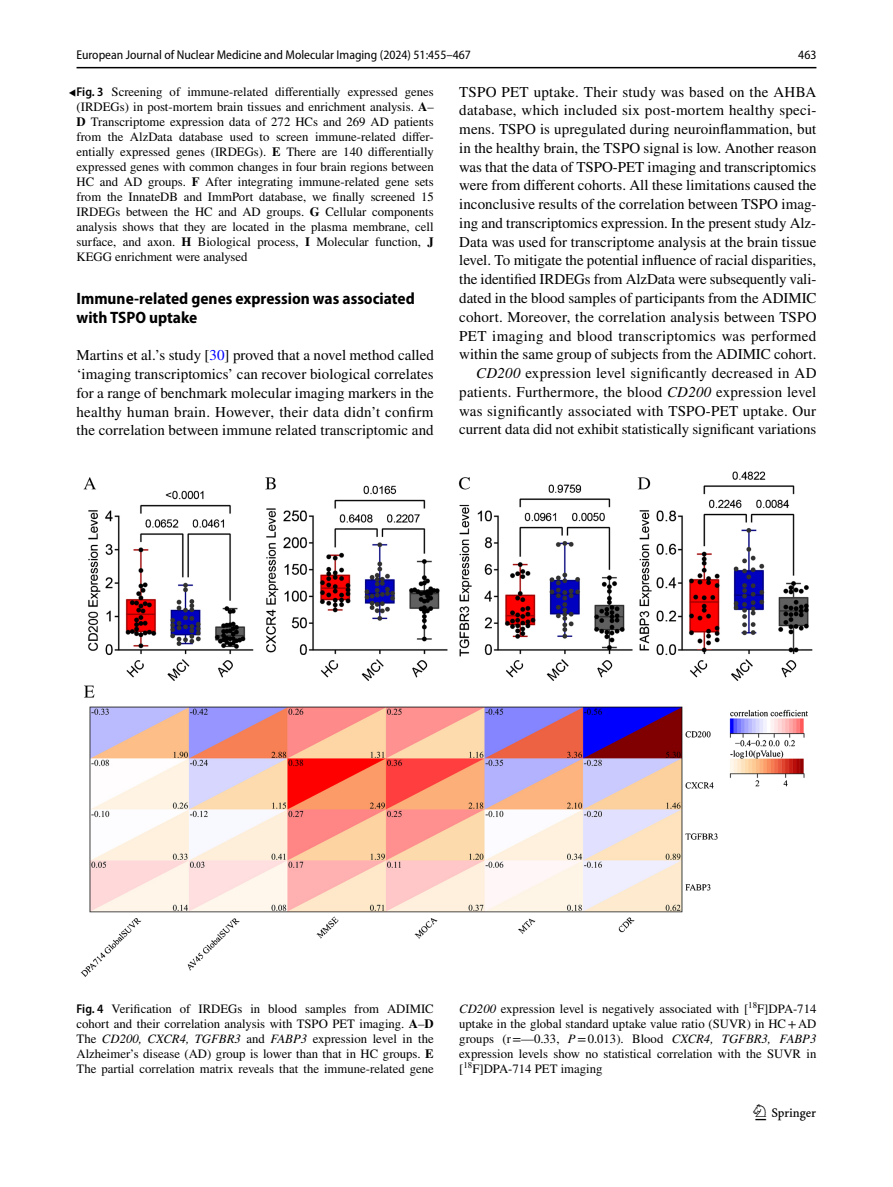
<style>
.page{position:relative;width:893px;height:1187px;background:#fff}
.page>*{position:absolute;margin:0;border:0;box-sizing:border-box;transform-origin:0 0}
.t1{font:22.5px "Springnew Regular 3";color:#000}
.t2{font:700 semi-condensed 16.5px/18.8px "Myriad Pro";color:#000}
.t3{font:15px/18.8px "STIX";color:#000;text-align:justify}
.t4{font:12.75px/15px "STIX";color:#000;text-align:justify}
.t5{font:semi-condensed 12.75px "Myriad Pro";color:#000}
.s1{font-family:"STIX Math";font-size:12px}
.s2{font-family:"Myriad Pro";font-weight:600;font-stretch:semi-condensed}
.s3{font-weight:700}
.s4{color:#00f}
.s5{font-style:italic}
</style>
<div class="page">
<hr style="left:77px;top:67px;width:739px;height:1px;background:#000">
<img style="left:81px;top:471px;width:731px;height:506px">
<p class="t5" style="left:77px;top:48px;width:396px">European Journal of Nuclear Medicine and Molecular Imaging (2024) 51:455–467</p>
<p class="t5" style="left:798px;top:48px;width:20px">463</p>
<p class="t4" style="left:77px;top:85px;width:359px;text-indent:-8px"><span class="s1">◂</span><span class="s2">Fig. 3</span> Screening of immune-related differentially expressed genes (IRDEGs) in post-mortem brain tissues and enrichment analysis. <span class="s3">A</span>– <span class="s3">D</span> Transcriptome expression data of 272 HCs and 269 AD patients from the AlzData database used to screen immune-related differ&shy;entially expressed genes (IRDEGs). <span class="s3">E</span> There are 140 differentially expressed genes with common changes in four brain regions between HC and AD groups. <span class="s3">F</span> After integrating immune-related gene sets from the InnateDB and ImmPort database, we finally screened 15<br>IRDEGs between the HC and AD groups. <span class="s3">G</span> Cellular components analysis shows that they are located in the plasma membrane, cell surface, and axon. <span class="s3">H</span> Biological process, <span class="s3">I</span> Molecular function, <span class="s3">J </span>KEGG enrichment were analysed</p>
<p class="t2" style="left:77px;top:289px;width:340px">Immune‑related genes expression was associated with TSPO uptake</p>
<p class="t3" style="left:77px;top:347px;width:359px">Martins et al.’s study [<span class="s4">30</span>] proved that a novel method called ‘imaging transcriptomics’ can recover biological correlates for a range of benchmark molecular imaging markers in the healthy human brain. However, their data didn’t confirm the correlation between immune related transcriptomic and</p>
<p class="t3" style="left:459px;top:83px;width:359px;text-align:right">TSPO PET uptake. Their study was based on the AHBA database, which included six post-mortem healthy speci&shy;mens. TSPO is upregulated during neuroinflammation, but in the healthy brain, the TSPO signal is low. Another reason was that the data of TSPO-PET imaging and transcriptomics were from different cohorts. All these limitations caused the inconclusive results of the correlation between TSPO imag&shy;ing and transcriptomics expression. In the present study Alz-Data was used for transcriptome analysis at the brain tissue level. To mitigate the potential influence of racial disparities, the identified IRDEGs from AlzData were subsequently vali&shy;dated in the blood samples of participants from the ADIMIC cohort. Moreover, the correlation analysis between TSPO PET imaging and blood transcriptomics was performed within the same group of subjects from the ADIMIC cohort.<br><span class="s5">CD200</span> expression level significantly decreased in AD patients. Furthermore, the blood <span class="s5">CD200</span> expression level was significantly associated with TSPO-PET uptake. Our current data did not exhibit statistically significant variations</p>
<p class="t4" style="left:77px;top:1001px;width:359px"><span class="s2">Fig. 4</span> Verification of IRDEGs in blood samples from ADIMIC cohort and their correlation analysis with TSPO PET imaging. <span class="s3">A</span>–<span class="s3">D </span>The <span class="s5">CD200, CXCR4, TGFBR3</span> and <span class="s5">FABP3</span> expression level in the Alzheimer’s disease (AD) group is lower than that in HC groups. <span class="s3">E </span>The partial correlation matrix reveals that the immune-related gene</p>
<p class="t4" style="left:459px;top:1001px;width:359px"><span class="s5">CD200</span> expression level is negatively associated with [<sup>18</sup>F]DPA-714 uptake in the global standard uptake value ratio (SUVR) in HC+AD groups (r=—0.33, <span class="s5">P</span>=0.013). Blood <span class="s5">CXCR4, TGFBR3, FABP3 </span>expression levels show no statistical correlation with the SUVR in [<sup>18</sup>F]DPA-714 PET imaging</p>
<h1 class="t1" style="left:755px;top:1104px;width:62px">1 3</h1>
</div>
